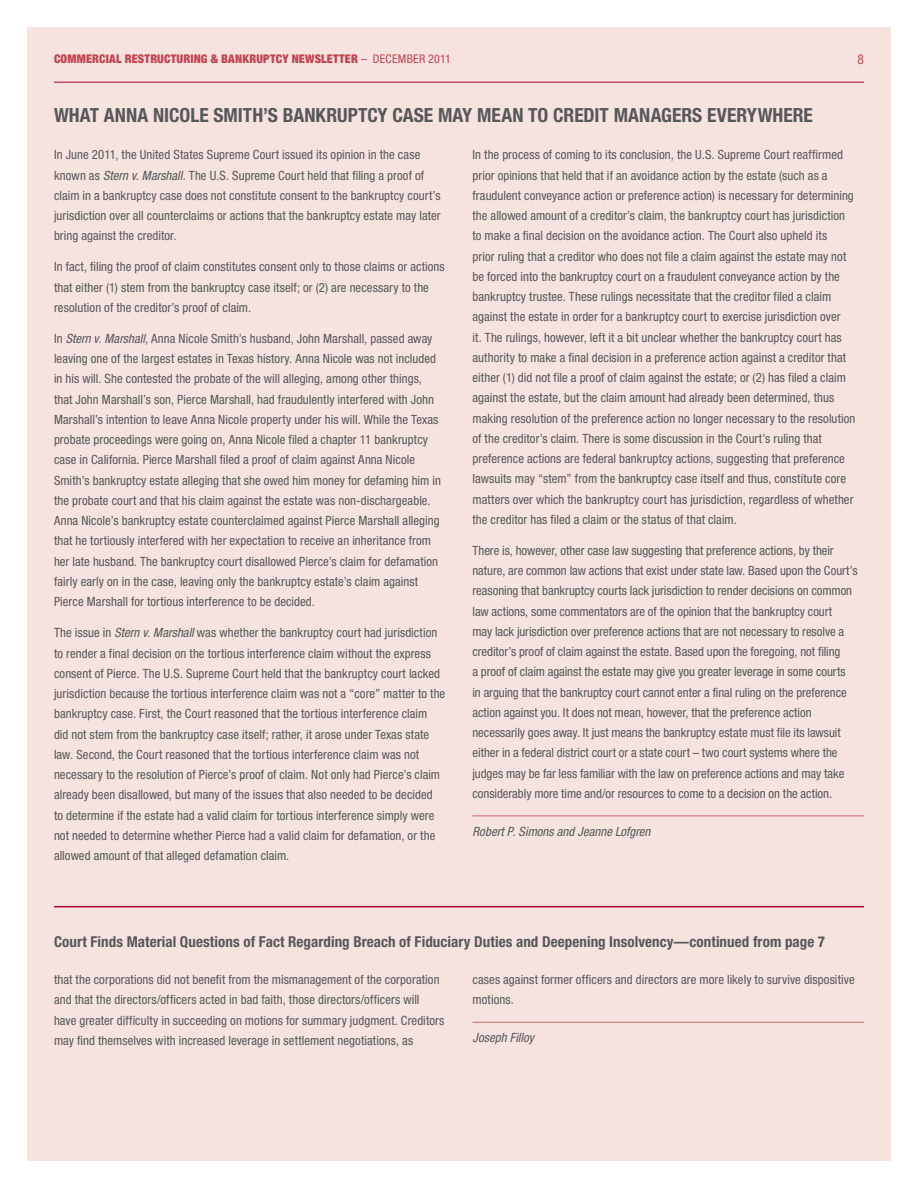
<style>
.page{position:relative;width:918px;height:1188px;background:#fff}
.page>*{position:absolute;margin:0;border:0;box-sizing:border-box;transform-origin:0 0}
.t1{font:700 condensed 19.5px "Helvetica Neue LT Std";color:#57585a}
.t2{font:700 condensed 15px "Helvetica Neue LT Std";letter-spacing:.005em;color:#57585a}
.t3{font:condensed 13.5px "Helvetica Neue LT Std";color:#c04651}
.t4{font:condensed 12.75px/20.2px "Helvetica Neue LT Std";letter-spacing:.005em;color:#57585a}
.t5{font:italic condensed 12.75px "Helvetica Neue LT Std";letter-spacing:.005em;color:#57585a}
.t6{font:900 condensed 12px "Helvetica Neue LT Std";letter-spacing:.015em;color:#c04651}
.s1{font-weight:400}
.s2{font-style:italic}
</style>
<div class="page">
<div style="left:27px;top:27px;width:864px;height:1134px;background:#f6e2df"></div>
<hr style="left:54px;top:82px;width:810px;height:1px;background:#b30437">
<hr style="left:472px;top:815px;width:392px;height:1px;background:#cb6667">
<hr style="left:472px;top:1022px;width:392px;height:1px;background:#cb6667">
<hr style="left:54px;top:906px;width:810px;height:1px;background:#b30437">
<p class="t6" style="left:54px;top:51px;width:398px">COMMERCIAL RESTRUCTURING &amp; BANKRUPTCY NEWSLETTER <span class="s1">– DECEMBER 2011</span></p>
<p class="t3" style="left:858px;top:51px;width:8px">8</p>
<h1 class="t1" style="left:54px;top:103px;width:761px">WHAT ANNA NICOLE SMITH’S BANKRUPTCY CASE MAY MEAN TO CREDIT MANAGERS EVERYWHERE</h1>
<p class="t4" style="left:54px;top:145px;width:388px">In June 2011, the United States Supreme Court issued its opinion in the case known as <span class="s2">Stern v. Marshall</span>. The U.S. Supreme Court held that filing a proof of claim in a bankruptcy case does not constitute consent to the bankruptcy court’s jurisdiction over all counterclaims or actions that the bankruptcy estate may later bring against the creditor.</p>
<p class="t4" style="left:54px;top:257px;width:392px">In fact, filing the proof of claim constitutes consent only to those claims or actions that either (1) stem from the bankruptcy case itself; or (2) are necessary to the resolution of the creditor’s proof of claim.</p>
<p class="t4" style="left:54px;top:328px;width:388px">In <span class="s2">Stern v. Marshall,</span> Anna Nicole Smith’s husband, John Marshall, passed away leaving one of the largest estates in Texas history. Anna Nicole was not included in his will. She contested the probate of the will alleging, among other things, that John Marshall’s son, Pierce Marshall, had fraudulently interfered with John Marshall’s intention to leave Anna Nicole property under his will. While the Texas probate proceedings were going on, Anna Nicole filed a chapter 11 bankruptcy case in California. Pierce Marshall filed a proof of claim against Anna Nicole Smith’s bankruptcy estate alleging that she owed him money for defaming him in the probate court and that his claim against the estate was non-dischargeable.<br>Anna Nicole’s bankruptcy estate counterclaimed against Pierce Marshall alleging that he tortiously interfered with her expectation to receive an inheritance from her late husband. The bankruptcy court disallowed Pierce’s claim for defamation fairly early on in the case, leaving only the bankruptcy estate’s claim against Pierce Marshall for tortious interference to be decided.</p>
<p class="t4" style="left:54px;top:623px;width:393px">The issue in <span class="s2">Stern v. Marshall</span> was whether the bankruptcy court had jurisdiction to render a final decision on the tortious interference claim without the express consent of Pierce. The U.S. Supreme Court held that the bankruptcy court lacked jurisdiction because the tortious interference claim was not a “core” matter to the bankruptcy case. First, the Court reasoned that the tortious interference claim<br>did not stem from the bankruptcy case itself; rather, it arose under Texas state law. Second, the Court reasoned that the tortious interference claim was not necessary to the resolution of Pierce’s proof of claim. Not only had Pierce’s claim already been disallowed, but many of the issues that also needed to be decided<br>to determine if the estate had a valid claim for tortious interference simply were not needed to determine whether Pierce had a valid claim for defamation, or the allowed amount of that alleged defamation claim.</p>
<p class="t4" style="left:472px;top:145px;width:385px">In the process of coming to its conclusion, the U.S. Supreme Court reaffirmed prior opinions that held that if an avoidance action by the estate (such as a fraudulent conveyance action or preference action) is necessary for determining the allowed amount of a creditor’s claim, the bankruptcy court has jurisdiction to make a final decision on the avoidance action. The Court also upheld its<br>prior ruling that a creditor who does not file a claim against the estate may not be forced into the bankruptcy court on a fraudulent conveyance action by the bankruptcy trustee. These rulings necessitate that the creditor filed a claim against the estate in order for a bankruptcy court to exercise jurisdiction over<br>it. The rulings, however, left it a bit unclear whether the bankruptcy court has authority to make a final decision in a preference action against a creditor that either (1) did not file a proof of claim against the estate; or (2) has filed a claim against the estate, but the claim amount had already been determined, thus making resolution of the preference action no longer necessary to the resolution of the creditor’s claim. There is some discussion in the Court’s ruling that preference actions are federal bankruptcy actions, suggesting that preference lawsuits may “stem” from the bankruptcy case itself and thus, constitute core matters over which the bankruptcy court has jurisdiction, regardless of whether the creditor has filed a claim or the status of that claim.</p>
<p class="t4" style="left:472px;top:540px;width:387px">There is, however, other case law suggesting that preference actions, by their nature, are common law actions that exist under state law. Based upon the Court’s reasoning that bankruptcy courts lack jurisdiction to render decisions on common law actions, some commentators are of the opinion that the bankruptcy court<br>may lack jurisdiction over preference actions that are not necessary to resolve a creditor’s proof of claim against the estate. Based upon the foregoing, not filing<br>a proof of claim against the estate may give you greater leverage in some courts<br>in arguing that the bankruptcy court cannot enter a final ruling on the preference action against you. It does not mean, however, that the preference action necessarily goes away. It just means the bankruptcy estate must file its lawsuit either in a federal district court or a state court – two court systems where the judges may be far less familiar with the law on preference actions and may take considerably more time and/or resources to come to a decision on the action.</p>
<p class="t5" style="left:472px;top:824px;width:179px">Robert P. Simons and Jeanne Lofgren</p>
<p class="t2" style="left:54px;top:933px;width:773px">Court Finds Material Questions of Fact Regarding Breach of Fiduciary Duties and Deepening Insolvency—continued from page 7</p>
<p class="t4" style="left:54px;top:969px;width:392px">that the corporations did not benefit from the mismanagement of the corporation and that the directors/officers acted in bad faith, those directors/officers will have greater difficulty in succeeding on motions for summary judgment. Creditors may find themselves with increased leverage in settlement negotiations, as</p>
<p class="t4" style="left:472px;top:969px;width:384px">cases against former officers and directors are more likely to survive dispositive motions.</p>
<p class="t5" style="left:472px;top:1030px;width:63px">Joseph Filloy</p>
</div>
